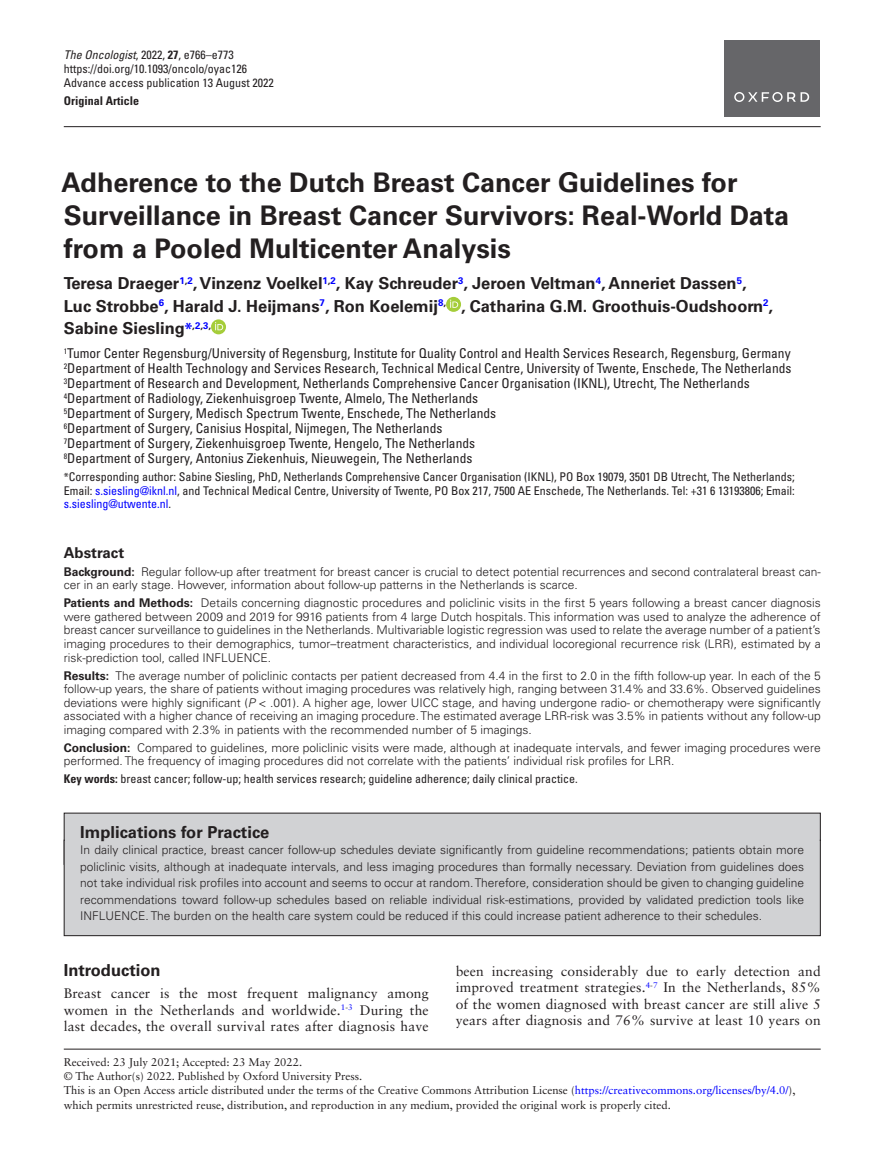
<style>
.page{position:relative;width:893px;height:1174px;background:#fff}
.page>*{position:absolute;margin:0;border:0;box-sizing:border-box;transform-origin:0 0}
.t1{font:700 27px/33px "Univers LT Std";color:#231f20}
.t2{font:700 16.5px/22.5px "Univers LT Std";color:#231f20}
.t3{font:700 15px "Univers LT Std";color:#231f20}
.t4{font:13.8px/16.5px "Sabon LT Std";letter-spacing:.01em;color:#231f20;text-align:justify}
.t5{font:condensed 13.5px/15px "Univers LT Std";color:#231f20}
.t6{font:300 12px/13.5px "Univers LT Std";color:#231f20;text-align:justify}
.t7{font:condensed 12px/14.2px "Univers LT Std";color:#231f20}
.t8{font:700 condensed 12px "Univers LT Std";color:#231f20}
.t9{font:11.25px/14.2px "Sabon LT Std";color:#231f20}
.s1{font-style:italic}
.s2{font-weight:700}
.s3{font-family:"Myriad Pro";color:#00f}
.s4{font-family:"Myriad Pro";font-stretch:normal}
.s5{color:#00f}
</style>
<div class="page">
<hr style="left:64px;top:126px;width:757px;height:1px;background:#231f20">
<div style="left:724px;top:40px;width:96px;height:76px;background:#666669"></div>
<svg style="left:734px;top:92px;width:75px;height:10px"></svg>
<div style="left:64px;top:813px;width:757px;height:49px;background:#d1d2d4"></div>
<div style="left:64px;top:841px;width:757px;height:94px;background:#d1d2d4"></div>
<div style="left:64px;top:839px;width:757px;height:97px;border:1px solid #231f20"></div>
<svg style="left:446px;top:297px;width:15px;height:15px"></svg>
<svg style="left:450px;top:300px;width:8px;height:8px"></svg>
<svg style="left:211px;top:319px;width:15px;height:15px"></svg>
<svg style="left:215px;top:322px;width:8px;height:8px"></svg>
<hr style="left:64px;top:1048px;width:757px;height:1px;background:#231f20">
<p class="t7" style="left:64px;top:47px;width:211px"><span class="s1">The Oncologist</span>, 2022, <span class="s2">27</span>, e766–e773 https://doi.org/10.1093/oncolo/oyac126<br>Advance access publication 13 August 2022</p>
<p class="t8" style="left:64px;top:93px;width:77px">Original Article</p>
<h1 class="t1" style="left:62px;top:166px;width:729px">Adherence to the Dutch Breast Cancer Guidelines for<br>Surveillance in Breast Cancer Survivors: Real-World Data from a Pooled Multicenter Analysis</h1>
<h2 class="t2" style="left:64px;top:272px;width:711px">Teresa Draeger<sup>1</sup><sup>,</sup><sup>2</sup>, Vinzenz Voelkel<sup>1</sup><sup>,</sup><sup>2</sup>, Kay Schreuder<sup>3</sup>, Jeroen Veltman<sup>4</sup>, Anneriet Dassen<sup>5</sup>,<br>Luc Strobbe<sup>6</sup>, Harald J. Heijmans<sup>7</sup>, Ron Koelemij<sup>8</sup><sup>,</sup> , Catharina G.M. Groothuis-Oudshoorn<sup>2</sup>,<br>Sabine Siesling<span class="s3">*</span><sup>,</sup><sup>2</sup><sup>,</sup><sup>3</sup><sup>,</sup></h2>
<p class="t5" style="left:64px;top:346px;width:729px"><sup>1</sup>Tumor Center Regensburg/University of Regensburg, Institute for Quality Control and Health Services Research, Regensburg, Germany <sup>2</sup>Department of Health Technology and Services Research, Technical Medical Centre, University of Twente, Enschede, The Netherlands <sup>3</sup>Department of Research and Development, Netherlands Comprehensive Cancer Organisation (IKNL), Utrecht, The Netherlands <sup>4</sup>Department of Radiology, Ziekenhuisgroep Twente, Almelo, The Netherlands<br><sup>5</sup>Department of Surgery, Medisch Spectrum Twente, Enschede, The Netherlands<br><sup>6</sup>Department of Surgery, Canisius Hospital, Nijmegen, The Netherlands<br><sup>7</sup>Department of Surgery, Ziekenhuisgroep Twente, Hengelo, The Netherlands<br><sup>8</sup>Department of Surgery, Antonius Ziekenhuis, Nieuwegein, The Netherlands</p>
<p class="t7" style="left:64px;top:470px;width:733px;line-height:13.5px;text-align:justify"><span class="s4">*</span>Corresponding author: Sabine Siesling, PhD, Netherlands Comprehensive Cancer Organisation (IKNL), PO Box 19079, 3501 DB Utrecht, The Netherlands; Email: <span class="s5">s.siesling@iknl.nl</span>, and Technical Medical Centre, University of Twente, PO Box 217, 7500 AE Enschede, The Netherlands. Tel: +31 6 13193806; Email: <span class="s5">s.siesling@utwente.nl</span>.</p>
<p class="t3" style="left:64px;top:544px;width:62px">Abstract</p>
<p class="t6" style="left:64px;top:565px;width:758px"><span class="s2">Background:</span> Regular follow-up after treatment for breast cancer is crucial to detect potential recurrences and second contralateral breast can&shy;cer in an early stage. However, information about follow-up patterns in the Netherlands is scarce.</p>
<p class="t6" style="left:64px;top:596px;width:758px"><span class="s2">Patients and Methods:</span> Details concerning diagnostic procedures and policlinic visits in the first 5 years following a breast cancer diagnosis were gathered between 2009 and 2019 for 9916 patients from 4 large Dutch hospitals. This information was used to analyze the adherence of breast cancer surveillance to guidelines in the Netherlands. Multivariable logistic regression was used to relate the average number of a patient’s imaging procedures to their demographics, tumor–treatment characteristics, and individual locoregional recurrence risk (LRR), estimated by a risk-prediction tool, called INFLUENCE.</p>
<p class="t6" style="left:64px;top:668px;width:758px"><span class="s2">Results:</span> The average number of policlinic contacts per patient decreased from 4.4 in the first to 2.0 in the fifth follow-up year. In each of the 5 follow-up years, the share of patients without imaging procedures was relatively high, ranging between 31.4% and 33.6%. Observed guidelines deviations were highly significant (<span class="s1">P</span> &lt; .001). A higher age, lower UICC stage, and having undergone radio- or chemotherapy were significantly associated with a higher chance of receiving an imaging procedure. The estimated average LRR-risk was 3.5% in patients without any follow-up imaging compared with 2.3% in patients with the recommended number of 5 imagings.</p>
<p class="t6" style="left:64px;top:740px;width:758px"><span class="s2">Conclusion:</span> Compared to guidelines, more policlinic visits were made, although at inadequate intervals, and fewer imaging procedures were performed. The frequency of imaging procedures did not correlate with the patients’ individual risk profiles for LRR.</p>
<p class="t7" style="left:64px;top:771px;width:515px"><span class="s2">Key words:</span> breast cancer; follow-up; health services research; guideline adherence; daily clinical practice.</p>
<h2 class="t2" style="left:80px;top:821px;width:191px">Implications for Practice</h2>
<p class="t6" style="left:80px;top:842px;width:725px;line-height:16.5px">In daily clinical practice, breast cancer follow-up schedules deviate significantly from guideline recommendations; patients obtain more policlinic visits, although at inadequate intervals, and less imaging procedures than formally necessary. Deviation from guidelines does not take individual risk profiles into account and seems to occur at random. Therefore, consideration should be given to changing guideline recommendations toward follow-up schedules based on reliable individual risk-estimations, provided by validated prediction tools like INFLUENCE. The burden on the health care system could be reduced if this could increase patient adherence to their schedules.</p>
<h2 class="t2" style="left:64px;top:959px;width:98px">Introduction</h2>
<p class="t4" style="left:64px;top:985px;width:366px">Breast cancer is the most frequent malignancy among women in the Netherlands and worldwide.<sup>1</sup><sup>-</sup><sup>3</sup> During the last decades, the overall survival rates after diagnosis have</p>
<p class="t4" style="left:456px;top:962px;width:366px">been increasing considerably due to early detection and improved treatment strategies.<sup>4</sup><sup>-</sup><sup>7</sup> In the Netherlands, 85% of the women diagnosed with breast cancer are still alive 5 years after diagnosis and 76% survive at least 10 years on</p>
<p class="t9" style="left:64px;top:1054px;width:733px">Received: 23 July 2021; Accepted: 23 May 2022.<br>© The Author(s) 2022. Published by Oxford University Press.<br>This is an Open Access article distributed under the terms of the Creative Commons Attribution License (<span class="s5">https://creativecommons.org/licenses/by/4.0/</span>), which permits unrestricted reuse, distribution, and reproduction in any medium, provided the original work is properly cited.</p>
</div>
